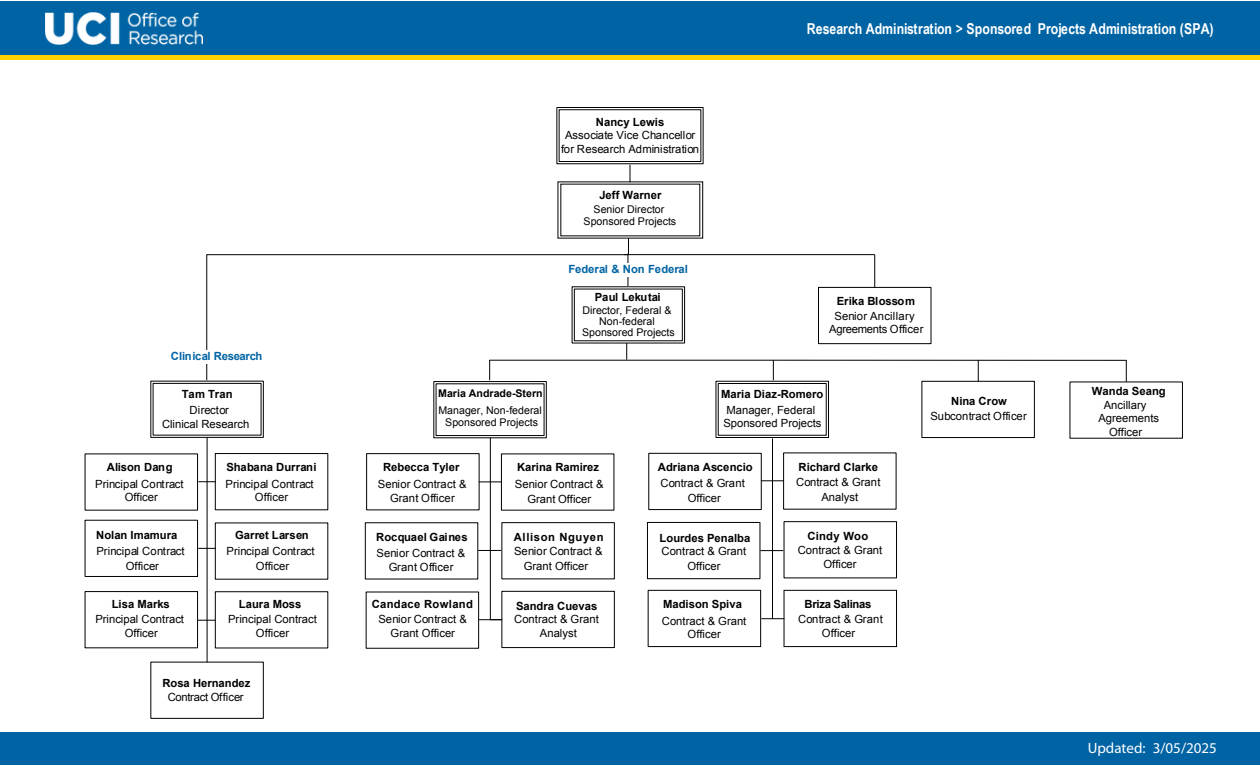
<style>
.page{position:relative;width:1260px;height:765px;background:#fff}
.page>*{position:absolute;margin:0;border:0;box-sizing:border-box;transform-origin:0 0}
.t1{font:700 15px "Arial Narrow";color:#fff}
.t2{font:15px "Myriad Pro";color:#fff}
.t3{font:11.25px/14.8px "Arial";color:#000;text-align:center}
.t4{font:700 11.25px "Arial";color:#000}
.t5{font:700 11.25px "Arial";letter-spacing:.02em;color:#000}
.t6{font:700 11.25px "Arial";letter-spacing:.025em;color:#000}
.t7{font:700 11.25px "Arial";color:#0064a4}
.t8{font:700 11.25px "Arial";letter-spacing:-.025em;color:#0064a4}
.t9{font:11.25px "Arial";letter-spacing:-.025em;color:#000}
.t10{font:700 11.25px "Arial";letter-spacing:.03em;color:#000}
.t11{font:700 11.25px "Arial";letter-spacing:.055em;color:#000}
.t12{font:700 11.25px "Arial";letter-spacing:-.025em;color:#000}
.t13{font:10.62px/11.2px "Arial";color:#000;text-align:center}
.t14{font:700 10.62px "Arial";color:#000}
</style>
<div class="page">
<div style="left:0;top:1px;width:1260px;height:57px;background:#0064a4"></div>
<img style="left:45px;top:13px;width:158px;height:32px">
<div style="left:0;top:732px;width:1260px;height:33px;background:#0064a4"></div>
<div style="left:0;top:55px;width:1260px;height:5px;background:#ffd200"></div>
<div style="left:647px;top:522px;width:113px;height:57px;background:#fff;border:1px solid #000"></div>
<svg style="left:150px;top:380px;width:114px;height:58px"></svg>
<svg style="left:556px;top:107px;width:148px;height:132px"></svg>
<div style="left:784px;top:590px;width:113px;height:57px;background:#fff;border:1px solid #000"></div>
<div style="left:784px;top:521px;width:113px;height:57px;border:1px solid #000"></div>
<div style="left:215px;top:453px;width:113px;height:57px;background:#fff;border:1px solid #000"></div>
<svg style="left:206px;top:238px;width:423px;height:143px"></svg>
<div style="left:648px;top:453px;width:114px;height:57px;border:1px solid #000"></div>
<div style="left:85px;top:591px;width:113px;height:57px;background:#fff;border:1px solid #000"></div>
<div style="left:648px;top:590px;width:113px;height:57px;background:#fff;border:1px solid #000"></div>
<hr style="left:772px;top:439px;width:1px;height:180px;background:#000">
<svg style="left:761px;top:480px;width:23px;height:1px"></svg>
<svg style="left:761px;top:550px;width:22px;height:1px"></svg>
<svg style="left:762px;top:618px;width:22px;height:1px"></svg>
<div style="left:818px;top:287px;width:113px;height:57px;background:#fff;border:1px solid #000"></div>
<div style="left:921px;top:381px;width:114px;height:57px;background:#fff;border:1px solid #000"></div>
<hr style="left:624px;top:254px;width:251px;height:1px;background:#000">
<div style="left:502px;top:591px;width:113px;height:57px;border:1px solid #000"></div>
<div style="left:501px;top:522px;width:114px;height:57px;border:1px solid #000"></div>
<div style="left:366px;top:453px;width:113px;height:57px;border:1px solid #000"></div>
<hr style="left:490px;top:438px;width:1px;height:182px;background:#000">
<svg style="left:479px;top:482px;width:22px;height:1px"></svg>
<svg style="left:479px;top:550px;width:22px;height:1px"></svg>
<hr style="left:207px;top:437px;width:1px;height:225px;background:#000">
<svg style="left:199px;top:481px;width:17px;height:1px"></svg>
<svg style="left:199px;top:548px;width:16px;height:1px"></svg>
<svg style="left:198px;top:620px;width:17px;height:1px"></svg>
<div style="left:158px;top:351px;width:99px;height:13px;background:#fff"></div>
<div style="left:561px;top:263px;width:135px;height:13px;background:#fff"></div>
<svg style="left:433px;top:360px;width:114px;height:79px"></svg>
<hr style="left:490px;top:360px;width:283px;height:1px;background:#000">
<svg style="left:571px;top:286px;width:114px;height:74px"></svg>
<svg style="left:715px;top:360px;width:114px;height:78px"></svg>
<hr style="left:874px;top:255px;width:1px;height:32px;background:#000">
<hr style="left:773px;top:360px;width:353px;height:1px;background:#000">
<svg style="left:978px;top:360px;width:1px;height:21px"></svg>
<svg style="left:1126px;top:360px;width:1px;height:21px"></svg>
<div style="left:151px;top:662px;width:113px;height:57px;border:1px solid #000"></div>
<svg style="left:479px;top:619px;width:23px;height:1px"></svg>
<div style="left:215px;top:591px;width:113px;height:57px;border:1px solid #000"></div>
<div style="left:85px;top:520px;width:113px;height:57px;border:1px solid #000"></div>
<h1 class="t1" style="left:807px;top:17px;width:408px">Research Administration &gt; Sponsored Projects Administration (SPA)</h1>
<p class="t4" style="left:596px;top:114px;width:70px">Nancy Lewis</p>
<p class="t3" style="left:561px;top:129px;width:140px;line-height:13.5px">Associate Vice Chancellor for Research Administration</p>
<p class="t4" style="left:599px;top:188px;width:64px">Jeff Warner</p>
<p class="t13" style="left:584px;top:203px;width:94px;line-height:12.1px">Senior Director<br>Sponsored Projects</p>
<p class="t7" style="left:568px;top:262px;width:121px">Federal &amp; Non Federal</p>
<p class="t4" style="left:595px;top:290px;width:67px">Paul Lekutai</p>
<p class="t13" style="left:582px;top:305px;width:94px">Director, Federal &amp;<br>Non-federal<br>Sponsored Projects</p>
<p class="t4" style="left:837px;top:294px;width:80px">Erika Blossom</p>
<p class="t3" style="left:829px;top:309px;width:96px;line-height:13.5px">Senior Ancillary<br>Agreements Officer</p>
<p class="t8" style="left:171px;top:348px;width:93px">Clinical Research</p>
<p class="t4" style="left:182px;top:387px;width:52px">Tam Tran</p>
<p class="t3" style="left:162px;top:404px;width:89px;line-height:13.5px;text-align:left;text-indent:28px">Director<br>Clinical Research</p>
<p class="t14" style="left:438px;top:387px;width:106px">Maria Andrade-Stern</p>
<p class="t13" style="left:438px;top:404px;width:105px;line-height:12.8px">Manager, Non-federal<br>Sponsored Projects</p>
<p class="t4" style="left:721px;top:386px;width:104px">Maria Diaz-Romero</p>
<p class="t3" style="left:723px;top:403px;width:100px;line-height:13.5px;text-align:left">Manager, Federal<br>Sponsored Projects</p>
<p class="t4" style="left:951px;top:394px;width:57px">Nina Crow</p>
<p class="t3" style="left:930px;top:409px;width:98px">Subcontract Officer</p>
<p class="t4" style="left:1092px;top:384px;width:75px">Wanda Seang</p>
<p class="t3" style="left:1104px;top:397px;width:44px">Ancillary</p>
<p class="t3" style="left:1098px;top:411px;width:62px">Agreements</p>
<p class="t3" style="left:1109px;top:424px;width:35px">Officer</p>
<p class="t4" style="left:107px;top:460px;width:67px">Alison Dang</p>
<p class="t3" style="left:95px;top:477px;width:90px;line-height:13.5px">Principal Contract<br>Officer</p>
<p class="t4" style="left:226px;top:460px;width:92px">Shabana Durrani</p>
<p class="t3" style="left:226px;top:477px;width:90px;line-height:13.5px">Principal Contract<br>Officer</p>
<p class="t4" style="left:383px;top:460px;width:78px">Rebecca Tyler</p>
<p class="t3" style="left:378px;top:476px;width:90px">Senior Contract &amp;<br>Grant Officer</p>
<p class="t4" style="left:517px;top:460px;width:83px">Karina Ramirez</p>
<p class="t3" style="left:515px;top:477px;width:90px">Senior Contract &amp;<br>Grant Officer</p>
<p class="t5" style="left:658px;top:460px;width:96px">Adriana Ascencio</p>
<p class="t3" style="left:660px;top:476px;width:86px">Contract &amp; Grant<br>Officer</p>
<p class="t4" style="left:799px;top:460px;width:81px">Richard Clarke</p>
<p class="t3" style="left:796px;top:475px;width:86px">Contract &amp; Grant<br>Analyst</p>
<p class="t4" style="left:96px;top:528px;width:83px">Nolan Imamura</p>
<p class="t3" style="left:96px;top:544px;width:90px">Principal Contract<br>Officer</p>
<p class="t5" style="left:235px;top:528px;width:75px">Garret Larsen</p>
<p class="t3" style="left:227px;top:544px;width:90px">Principal Contract<br>Officer</p>
<p class="t6" style="left:376px;top:529px;width:93px">Rocquael Gaines</p>
<p class="t3" style="left:377px;top:545px;width:90px">Senior Contract &amp;<br>Grant Officer</p>
<p class="t11" style="left:514px;top:530px;width:91px">Allison Nguyen</p>
<p class="t3" style="left:514px;top:544px;width:90px">Senior Contract &amp;<br>Grant Officer</p>
<p class="t4" style="left:660px;top:530px;width:92px">Lourdes Penalba</p>
<p class="t3" style="left:662px;top:544px;width:86px">Contract &amp; Grant<br>Officer</p>
<p class="t6" style="left:807px;top:529px;width:62px">Cindy Woo</p>
<p class="t3" style="left:798px;top:542px;width:86px">Contract &amp; Grant<br>Officer</p>
<p class="t4" style="left:112px;top:596px;width:60px">Lisa Marks</p>
<p class="t3" style="left:95px;top:611px;width:90px">Principal Contract<br>Officer</p>
<p class="t4" style="left:239px;top:596px;width:64px">Laura Moss</p>
<p class="t3" style="left:228px;top:611px;width:90px">Principal Contract<br>Officer</p>
<p class="t10" style="left:372px;top:596px;width:103px">Candace Rowland</p>
<p class="t3" style="left:378px;top:611px;width:90px">Senior Contract &amp;<br>Grant Officer</p>
<p class="t4" style="left:516px;top:598px;width:83px">Sandra Cuevas</p>
<p class="t3" style="left:514px;top:613px;width:86px;line-height:13.5px">Contract &amp; Grant<br>Analyst</p>
<p class="t4" style="left:663px;top:597px;width:80px">Madison Spiva</p>
<p class="t3" style="left:662px;top:614px;width:86px;line-height:13.5px">Contract &amp; Grant<br>Officer</p>
<p class="t12" style="left:804px;top:597px;width:69px">Briza Salinas</p>
<p class="t3" style="left:798px;top:613px;width:86px;line-height:13.8px">Contract &amp; Grant<br>Officer</p>
<p class="t4" style="left:162px;top:676px;width:90px">Rosa Hernandez</p>
<p class="t9" style="left:168px;top:689px;width:77px">Contract Officer</p>
<h1 class="t2" style="left:1088px;top:739px;width:131px">Updated: 3/05/2025</h1>
</div>
